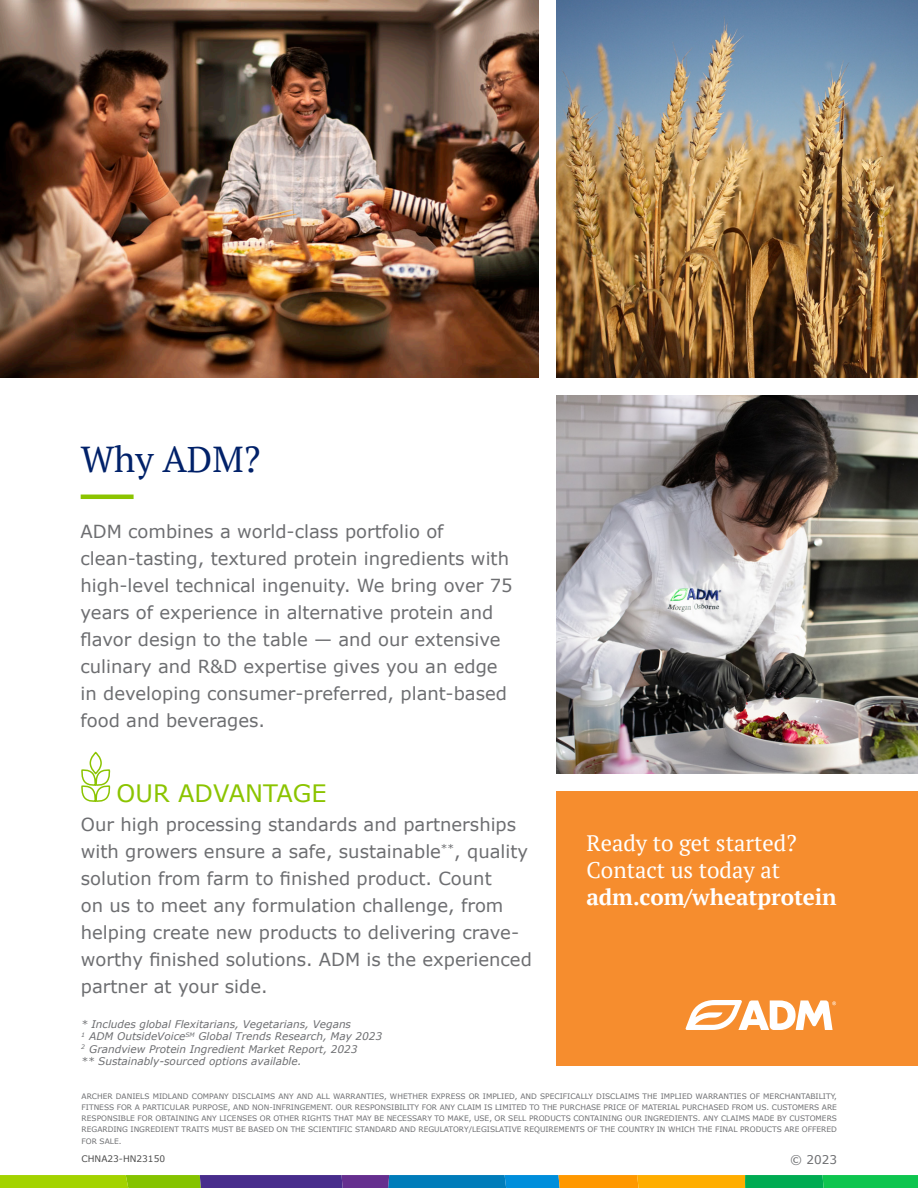
<style>
.page{position:relative;width:918px;height:1188px;background:#fff}
.page>*{position:absolute;margin:0;border:0;box-sizing:border-box;transform-origin:0 0}
.MKTG_Header{font:36px "PT Serif";color:#012169}
.MKTG_Body_Copy{font:24px "Verdana";color:#8bc400}
.MKTG_Body_Copy-2{font:22.5px "PT Serif";color:#fff}
.MKTG_Body_Copy-3{font:700 22.5px "PT Serif";letter-spacing:-.005em;color:#fff}
.MKTG_Body_Copy-4{font:18px/27px "Verdana";color:#6d6e71}
.MKTG_Body_Copy-5{font:12px "Verdana";color:#6d6e71}
.MKTG_Call_Out{font:italic 10.5px "Verdana";color:#6d6e71}
.t1{font:9px "Verdana";color:#4d4d4d}
.t2{font:7.5px/11.2px "Verdana";color:#6d6e71;text-align:justify}
</style>
<div class="page">
<svg style="left:0;top:1175px;width:918px;height:13px;background:#679251"></svg>
<div style="left:556px;top:791px;width:362px;height:274px;background:#f68d2e"></div>
<img style="left:556px;top:396px;width:362px;height:378px">
<img style="left:556px;top:0;width:362px;height:378px">
<hr style="left:81px;top:495px;width:53px;height:4px;background:#8bc400">
<img style="left:0;top:0;width:539px;height:378px">
<svg style="left:81px;top:753px;width:30px;height:49px"></svg>
<svg style="left:685px;top:1000px;width:151px;height:30px"></svg>
<p class="MKTG_Header" style="left:81px;top:436px;width:181px">Why ADM?</p>
<p class="MKTG_Body_Copy-4" style="left:81px;top:518px;width:434px">ADM combines a world-class portfolio of clean-tasting, textured protein ingredients with high-level technical ingenuity. We bring over 75 years of experience in alternative protein and flavor design to the table — and our extensive culinary and R&amp;D expertise gives you an edge in developing consumer-preferred, plant-based food and beverages.</p>
<p class="MKTG_Body_Copy" style="left:117px;top:778px;width:212px">OUR ADVANTAGE</p>
<p class="MKTG_Body_Copy-4" style="left:81px;top:811px;width:453px">Our high processing standards and partnerships with growers ensure a safe, sustainable<sup>**</sup>, quality solution from farm to finished product. Count<br>on us to meet any formulation challenge, from helping create new products to delivering crave&shy;worthy finished solutions. ADM is the experienced partner at your side.</p>
<p class="MKTG_Call_Out" style="left:81px;top:1017px;width:271px">* Includes global Flexitarians, Vegetarians, Vegans</p>
<p class="MKTG_Call_Out" style="left:81px;top:1030px;width:303px"><sup>1</sup> ADM OutsideVoice<sup>SM</sup> Global Trends Research, May 2023</p>
<p class="MKTG_Call_Out" style="left:81px;top:1042px;width:278px"><sup>2</sup> Grandview Protein Ingredient Market Report, 2023</p>
<p class="MKTG_Call_Out" style="left:81px;top:1055px;width:222px">** Sustainably-sourced options available.</p>
<p class="MKTG_Body_Copy-2" style="left:586px;top:828px;width:212px">Ready to get started?</p>
<p class="MKTG_Body_Copy-2" style="left:586px;top:855px;width:195px">Contact us today at</p>
<p class="MKTG_Body_Copy-3" style="left:586px;top:882px;width:252px">adm.com/wheatprotein</p>
<p class="t2" style="left:82px;top:1090px;width:757px">ARCHER DANIELS MIDLAND COMPANY DISCLAIMS ANY AND ALL WARRANTIES, WHETHER EXPRESS OR IMPLIED, AND SPECIFICALLY DISCLAIMS THE IMPLIED WARRANTIES OF MERCHANTABILITY, FITNESS FOR A PARTICULAR PURPOSE, AND NON-INFRINGEMENT. OUR RESPONSIBILITY FOR ANY CLAIM IS LIMITED TO THE PURCHASE PRICE OF MATERIAL PURCHASED FROM US. CUSTOMERS ARE RESPONSIBLE FOR OBTAINING ANY LICENSES OR OTHER RIGHTS THAT MAY BE NECESSARY TO MAKE, USE, OR SELL PRODUCTS CONTAINING OUR INGREDIENTS. ANY CLAIMS MADE BY CUSTOMERS REGARDING INGREDIENT TRAITS MUST BE BASED ON THE SCIENTIFIC STANDARD AND REGULATORY/LEGISLATIVE REQUIREMENTS OF THE COUNTRY IN WHICH THE FINAL PRODUCTS ARE OFFERED FOR SALE.</p>
<p class="t1" style="left:82px;top:1153px;width:85px">CHNA23-HN23150</p>
<p class="MKTG_Body_Copy-5" style="left:790px;top:1152px;width:48px">© 2023</p>
</div>
